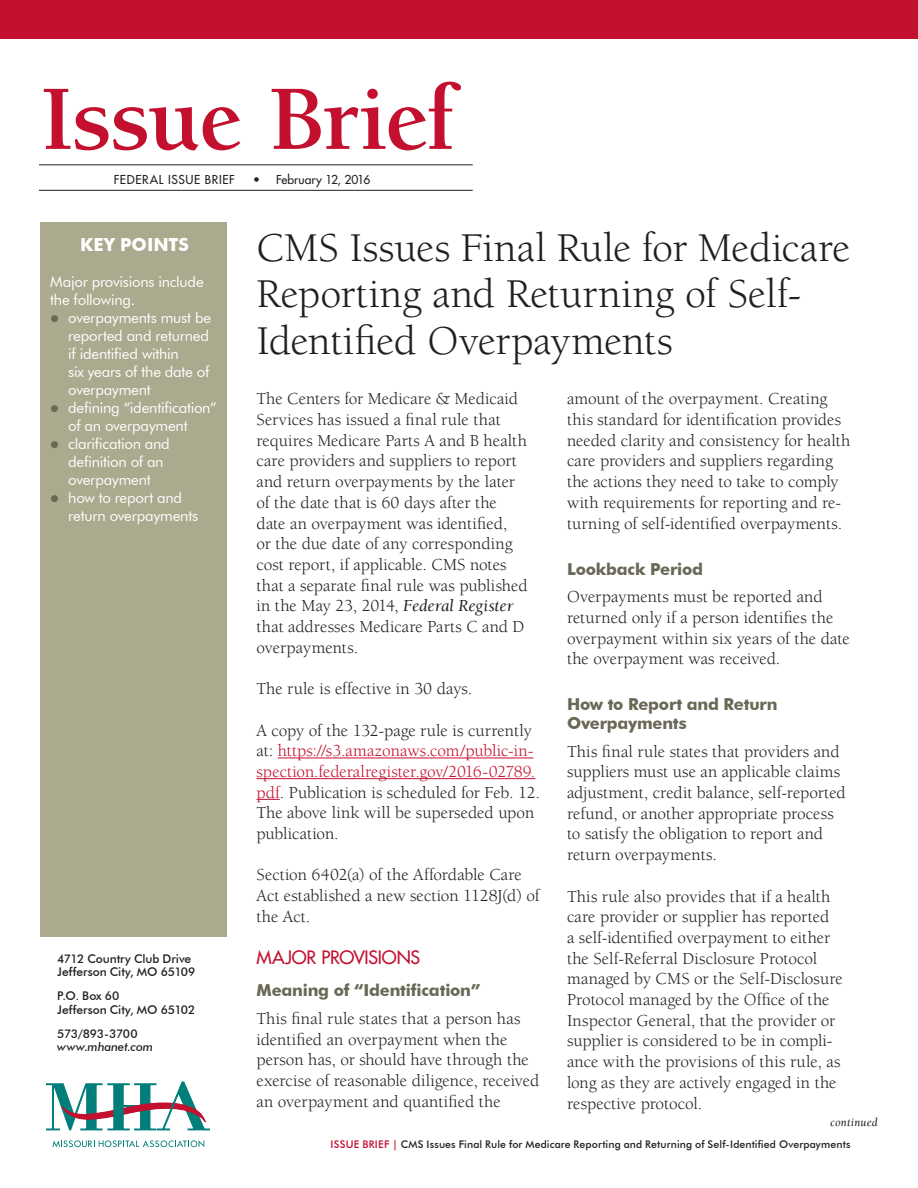
<style>
.page{position:relative;width:918px;height:1188px;background:#fff}
.page>*{position:absolute;margin:0;border:0;box-sizing:border-box;transform-origin:0 0}
.t1{font:700 94.5px "Berkeley";letter-spacing:-.02em;color:#c3102f}
.t2{font:42px/46.5px "Berkeley";letter-spacing:-.005em;color:#231f20}
.Subhead{font:18px "Futura";letter-spacing:-.015em;color:#c3102f}
.t3{font:700 18px "Futura BT";color:#fff}
.Body{font:17.25px/20.7px "Berkeley";color:#231f20}
.Subhead_2{font:700 16.5px/18.8px "Futura BT";letter-spacing:-.015em;color:#696856}
.Table_Subhead_3{font:15px/18px "Futura BT";letter-spacing:-.015em;color:#fff}
.t4{font:500 12px "Futura BT";letter-spacing:-.01em;color:#231f20}
.t5{font:12px "Futura";letter-spacing:.04em;color:#231f20}
.t6{font:12px "Futura";color:#231f20}
.t7{font:italic 500 12px "Futura BT";letter-spacing:-.01em;color:#231f20}
.t8{font:500 12px "Futura BT";letter-spacing:-.03em;color:#231f20}
.Footnote{font:italic 12px "Berkeley";letter-spacing:.015em;color:#231f20}
.t9{font:500 10.5px "Futura BT";letter-spacing:.01em;color:#231f20}
.s1{font-style:italic}
.s2{color:#c3102f}
</style>
<div class="page">
<svg style="left:46px;top:1082px;width:164px;height:48px"></svg>
<svg style="left:53px;top:1140px;width:151px;height:7px"></svg>
<div style="left:0;top:0;width:918px;height:39px;background:#c3102f"></div>
<hr style="left:39px;top:164px;width:434px;height:1px;background:#231f20">
<hr style="left:39px;top:190px;width:434px;height:1px;background:#231f20">
<div style="left:40px;top:222px;width:187px;height:715px;background:#aba98e"></div>
<hr style="left:278px;top:758px;width:255px;height:1px;background:#c3102f">
<hr style="left:256px;top:778px;width:279px;height:1px;background:#c3102f">
<svg style="left:256px;top:799px;width:24px;height:1px"></svg>
<p class="t1" style="left:40px;top:69px;width:416px">Issue Brief</p>
<p class="t5" style="left:114px;top:172px;width:122px">FEDERAL ISSUE BRIEF</p>
<p class="t6" style="left:253px;top:172px;width:119px">• February 12, 2016</p>
<p class="t3" style="left:80px;top:234px;width:110px">KEY POINTS</p>
<p class="Table_Subhead_3" style="left:50px;top:273px;width:155px">Major provisions include the following.</p>
<p class="Table_Subhead_3" style="left:68px;top:309px;width:144px">overpayments must be reported and returned if identified within<br>six years of the date of overpayment</p>
<p class="Table_Subhead_3" style="left:68px;top:399px;width:150px">defining “identification” of an overpayment</p>
<p class="Table_Subhead_3" style="left:68px;top:435px;width:103px">clarification and definition of an overpayment</p>
<p class="Table_Subhead_3" style="left:68px;top:489px;width:132px">how to report and return overpayments</p>
<p class="t4" style="left:57px;top:951px;width:135px">4712 Country Club Drive</p>
<p class="t4" style="left:57px;top:965px;width:140px">Jefferson City, MO 65109</p>
<p class="t4" style="left:57px;top:989px;width:64px">P.O. Box 60</p>
<p class="t4" style="left:57px;top:1002px;width:140px">Jefferson City, MO 65102</p>
<p class="t8" style="left:57px;top:1026px;width:82px">573/893-3700</p>
<p class="t7" style="left:57px;top:1040px;width:97px">www.mhanet.com</p>
<p class="t2" style="left:256px;top:225px;width:596px">CMS Issues Final Rule for Medicare<br>Reporting and Returning of Self-<br>Identified Overpayments</p>
<p class="Body" style="left:256px;top:389px;width:273px">The Centers for Medicare &amp; Medicaid Services has issued a final rule that requires Medicare Parts A and B health care providers and suppliers to report and return overpayments by the later of the date that is 60 days after the date an overpayment was identified,<br>or the due date of any corresponding cost report, if applicable. CMS notes that a separate final rule was published in the May 23, 2014, <span class="s1">Federal Register </span>that addresses Medicare Parts C and D overpayments.</p>
<p class="Body" style="left:256px;top:679px;width:217px">The rule is effective in 30 days.</p>
<p class="Body" style="left:256px;top:720px;width:285px">A copy of the 132-page rule is currently at: <span class="s2">https://s3.amazonaws.com/public-in&shy;spection.federalregister.gov/2016-02789. pdf</span>. Publication is scheduled for Feb. 12.<br>The above link will be superseded upon publication.</p>
<p class="Body" style="left:256px;top:865px;width:285px">Section 6402(a) of the Affordable Care<br>Act established a new section 1128J(d) of the Act.</p>
<p class="Subhead" style="left:256px;top:946px;width:165px">MAJOR PROVISIONS</p>
<p class="Subhead_2" style="left:256px;top:981px;width:225px">Meaning of “Identification”</p>
<p class="Body" style="left:256px;top:1008px;width:284px">This final rule states that a person has identified an overpayment when the person has, or should have through the exercise of reasonable diligence, received an overpayment and quantified the</p>
<p class="Body" style="left:567px;top:389px;width:285px">amount of the overpayment. Creating this standard for identification provides needed clarity and consistency for health care providers and suppliers regarding the actions they need to take to comply with requirements for reporting and re&shy;turning of self-identified overpayments.</p>
<p class="Subhead_2" style="left:567px;top:559px;width:138px">Lookback Period</p>
<p class="Body" style="left:567px;top:587px;width:284px">Overpayments must be reported and returned only if a person identifies the overpayment within six years of the date the overpayment was received.</p>
<p class="Subhead_2" style="left:567px;top:695px;width:212px">How to Report and Return<br>Overpayments</p>
<p class="Body" style="left:567px;top:741px;width:280px">This final rule states that providers and suppliers must use an applicable claims adjustment, credit balance, self-reported refund, or another appropriate process to satisfy the obligation to report and return overpayments.</p>
<p class="Body" style="left:567px;top:886px;width:277px">This rule also provides that if a health care provider or supplier has reported<br>a self-identified overpayment to either the Self-Referral Disclosure Protocol managed by CMS or the Self-Disclosure Protocol managed by the Office of the Inspector General, that the provider or supplier is considered to be in compli&shy;ance with the provisions of this rule, as long as they are actively engaged in the respective protocol.</p>
<p class="Footnote" style="left:830px;top:1116px;width:49px">continued</p>
<p class="t9" style="left:331px;top:1137px;width:521px"><span class="s2">ISSUE BRIEF |</span> CMS Issues Final Rule for Medicare Reporting and Returning of Self-Identified Overpayments</p>
</div>
